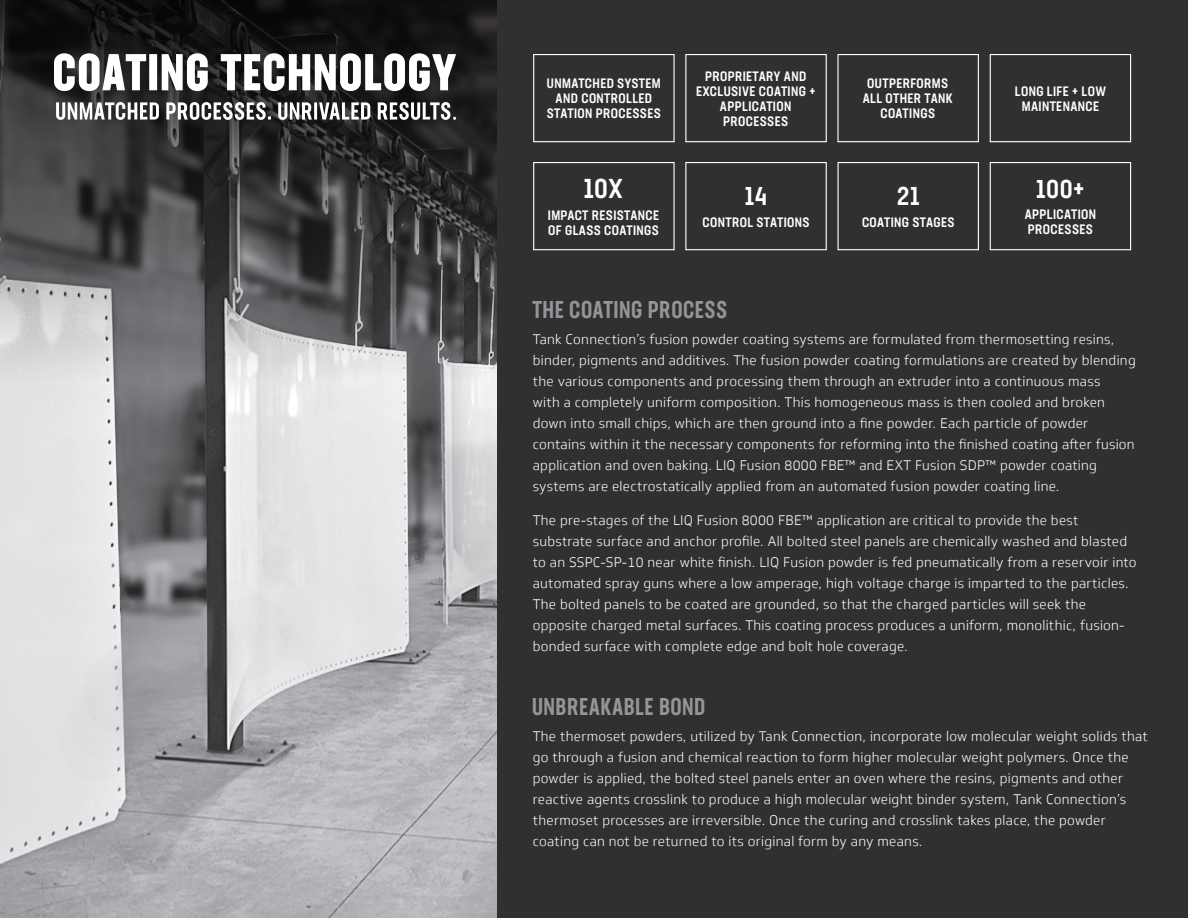
<style>
.page{position:relative;width:1188px;height:918px;background:#fff}
.page>*{position:absolute;margin:0;border:0;box-sizing:border-box;transform-origin:0 0}
.t1{font:500 condensed 27px "Neusa Next Std";color:#fff}
.t2{font:500 condensed 25.5px "Neusa Next Std";letter-spacing:.02em;color:#fff}
.t3{font:500 24px "Neusa Next Std Compact";letter-spacing:.02em;color:#939598}
.t4{font:300 13.5px/21px "Soleto";letter-spacing:.02em;color:#fff}
.t5{font:500 condensed 13.5px/15px "Neusa Next Std";letter-spacing:.03em;color:#fff;text-align:center}
</style>
<div class="page">
<img style="left:0;top:421px;width:497px;height:497px">
<svg style="left:0;top:0;width:497px;height:421px;background:#59595a"></svg>
<div style="left:497px;top:0;width:691px;height:918px;background:#312f30"></div>
<svg style="left:56px;top:102px;width:400px;height:18px"></svg>
<svg style="left:54px;top:53px;width:402px;height:38px"></svg>
<div style="left:990px;top:54px;width:141px;height:88px;border:1px solid #fff"></div>
<div style="left:533px;top:54px;width:142px;height:88px;border:1px solid #fff"></div>
<div style="left:685px;top:54px;width:142px;height:88px;border:1px solid #fff"></div>
<div style="left:837px;top:54px;width:142px;height:88px;border:1px solid #fff"></div>
<div style="left:533px;top:162px;width:142px;height:88px;border:1px solid #fff"></div>
<div style="left:685px;top:162px;width:142px;height:88px;border:1px solid #fff"></div>
<div style="left:838px;top:162px;width:141px;height:88px;border:1px solid #fff"></div>
<div style="left:990px;top:162px;width:141px;height:88px;border:1px solid #fff"></div>
<p class="t5" style="left:547px;top:75px;width:115px">UNMATCHED SYSTEM<br>AND CONTROLLED<br>STATION PROCESSES</p>
<p class="t1" style="left:584px;top:172px;width:41px">10X</p>
<p class="t5" style="left:548px;top:207px;width:113px;text-align:left">IMPACT RESISTANCE<br>OF GLASS COATINGS</p>
<p class="t5" style="left:696px;top:68px;width:121px">PROPRIETARY AND<br>EXCLUSIVE COATING +<br>APPLICATION<br>PROCESSES</p>
<p class="t5" style="left:863px;top:76px;width:92px">OUTPERFORMS<br>ALL OTHER TANK<br>COATINGS</p>
<p class="t2" style="left:745px;top:180px;width:24px">14</p>
<p class="t5" style="left:703px;top:214px;width:108px">CONTROL STATIONS</p>
<p class="t2" style="left:897px;top:180px;width:24px">21</p>
<p class="t5" style="left:862px;top:214px;width:94px">COATING STAGES</p>
<p class="t3" style="left:533px;top:294px;width:196px">THE COATING PROCESS</p>
<p class="t5" style="left:1015px;top:84px;width:93px">LONG LIFE + LOW<br>MAINTENANCE</p>
<p class="t2" style="left:1036px;top:173px;width:50px">100+</p>
<p class="t5" style="left:1025px;top:207px;width:73px;text-align:left">APPLICATION<br>PROCESSES</p>
<p class="t4" style="left:533px;top:329px;width:604px">Tank Connection’s fusion powder coating systems are formulated from thermosetting resins, binder, pigments and additives. The fusion powder coating formulations are created by blending the various components and processing them through an extruder into a continuous mass<br>with a completely uniform composition. This homogeneous mass is then cooled and broken down into small chips, which are then ground into a fine powder. Each particle of powder contains within it the necessary components for reforming into the finished coating after fusion application and oven baking. LIQ Fusion 8000 FBE™ and EXT Fusion SDP™ powder coating systems are electrostatically applied from an automated fusion powder coating line.</p>
<p class="t4" style="left:533px;top:510px;width:605px">The pre-stages of the LIQ Fusion 8000 FBE™ application are critical to provide the best substrate surface and anchor profile. All bolted steel panels are chemically washed and blasted to an SSPC-SP-10 near white finish. LIQ Fusion powder is fed pneumatically from a reservoir into automated spray guns where a low amperage, high voltage charge is imparted to the particles.<br>The bolted panels to be coated are grounded, so that the charged particles will seek the opposite charged metal surfaces. This coating process produces a uniform, monolithic, fusion&shy;bonded surface with complete edge and bolt hole coverage.</p>
<p class="t3" style="left:532px;top:692px;width:175px">UNBREAKABLE BOND</p>
<p class="t4" style="left:533px;top:725px;width:616px">The thermoset powders, utilized by Tank Connection, incorporate low molecular weight solids that go through a fusion and chemical reaction to form higher molecular weight polymers. Once the powder is applied, the bolted steel panels enter an oven where the resins, pigments and other reactive agents crosslink to produce a high molecular weight binder system, Tank Connection’s thermoset processes are irreversible. Once the curing and crosslink takes place, the powder coating can not be returned to its original form by any means.</p>
</div>
